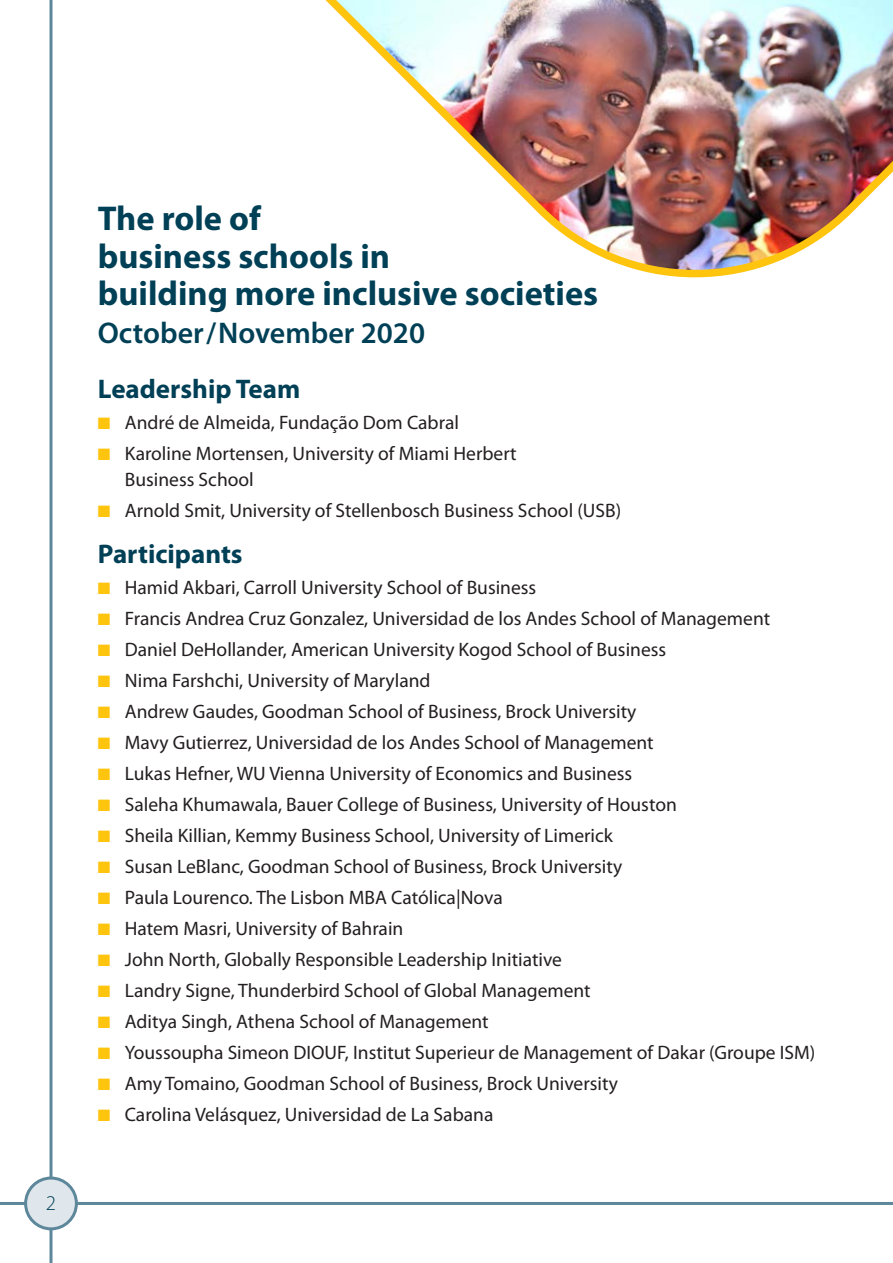
<style>
.page{position:relative;width:893px;height:1263px;background:#fff}
.page>*{position:absolute;margin:0;border:0;box-sizing:border-box;transform-origin:0 0}
.HEADS{font:700 34.5px/37.5px "Myriad Pro";color:#004056}
.HEADS-2{font:600 30px "Myriad Pro";color:#004056}
.t1{font:700 27px "Myriad Pro";color:#004056}
.t2{font:300 21px "Myriad Pro";color:#004056}
.t3{font:19.5px/25.5px "Myriad Pro";color:#231f20}
.s1{color:#fec40e}
</style>
<div class="page">
<hr style="left:0;top:1202px;width:893px;height:3px;background:#5d879a">
<hr style="left:50px;top:0;width:3px;height:1263px;background:#5d879a">
<div style="left:26px;top:1178px;width:50px;height:51px;background:#e0e7ec;border-radius:50%"></div>
<div style="left:24px;top:1176px;width:54px;height:54px;border:3px solid #5d879a;border-radius:50%"></div>
<img style="left:49px;top:0;width:844px;height:306px">
<p class="t2" style="left:46px;top:1190px;width:12px">2</p>
<p class="HEADS" style="left:98px;top:198px;width:502px">The role of<br>business schools in<br>building more inclusive societies</p>
<p class="HEADS-2" style="left:98px;top:313px;width:329px">October/November 2020</p>
<p class="t1" style="left:98px;top:371px;width:204px">Leadership Team</p>
<p class="t3" style="left:98px;top:409px;width:363px"><span class="s1">■</span> André de Almeida, Fundação Dom Cabral</p>
<p class="t3" style="left:125px;top:440px;width:393px;text-indent:-27px"><span class="s1">■</span> Karoline Mortensen, University of Miami Herbert<br>Business School</p>
<p class="t3" style="left:98px;top:497px;width:525px"><span class="s1">■</span> Arnold Smit, University of Stellenbosch Business School (USB)</p>
<p class="t1" style="left:98px;top:536px;width:146px">Participants</p>
<p class="t3" style="left:98px;top:574px;width:440px"><span class="s1">■</span> Hamid Akbari, Carroll University School of Business</p>
<p class="t3" style="left:98px;top:605px;width:674px"><span class="s1">■</span> Francis Andrea Cruz Gonzalez, Universidad de los Andes School of Management</p>
<p class="t3" style="left:98px;top:636px;width:570px"><span class="s1">■</span> Daniel DeHollander, American University Kogod School of Business</p>
<p class="t3" style="left:98px;top:667px;width:334px"><span class="s1">■</span> Nima Farshchi, University of Maryland</p>
<p class="t3" style="left:98px;top:698px;width:540px"><span class="s1">■</span> Andrew Gaudes, Goodman School of Business, Brock University</p>
<p class="t3" style="left:98px;top:729px;width:557px"><span class="s1">■</span> Mavy Gutierrez, Universidad de los Andes School of Management</p>
<p class="t3" style="left:98px;top:760px;width:536px"><span class="s1">■</span> Lukas Hefner, WU Vienna University of Economics and Business</p>
<p class="t3" style="left:98px;top:791px;width:581px"><span class="s1">■</span> Saleha Khumawala, Bauer College of Business, University of Houston</p>
<p class="t3" style="left:98px;top:822px;width:517px"><span class="s1">■</span> Sheila Killian, Kemmy Business School, University of Limerick</p>
<p class="t3" style="left:98px;top:853px;width:526px"><span class="s1">■</span> Susan LeBlanc, Goodman School of Business, Brock University</p>
<p class="t3" style="left:98px;top:884px;width:406px"><span class="s1">■</span> Paula Lourenco. The Lisbon MBA Católica|Nova</p>
<p class="t3" style="left:98px;top:915px;width:307px"><span class="s1">■</span> Hatem Masri, University of Bahrain</p>
<p class="t3" style="left:98px;top:946px;width:466px"><span class="s1">■</span> John North, Globally Responsible Leadership Initiative</p>
<p class="t3" style="left:98px;top:977px;width:494px"><span class="s1">■</span> Landry Signe, Thunderbird School of Global Management</p>
<p class="t3" style="left:98px;top:1008px;width:392px"><span class="s1">■</span> Aditya Singh, Athena School of Management</p>
<p class="t3" style="left:98px;top:1039px;width:719px"><span class="s1">■</span> Youssoupha Simeon DIOUF, Institut Superieur de Management of Dakar (Groupe ISM)</p>
<p class="t3" style="left:98px;top:1070px;width:522px"><span class="s1">■</span> Amy Tomaino, Goodman School of Business, Brock University</p>
<p class="t3" style="left:98px;top:1101px;width:397px"><span class="s1">■</span> Carolina Velásquez, Universidad de La Sabana</p>
</div>
